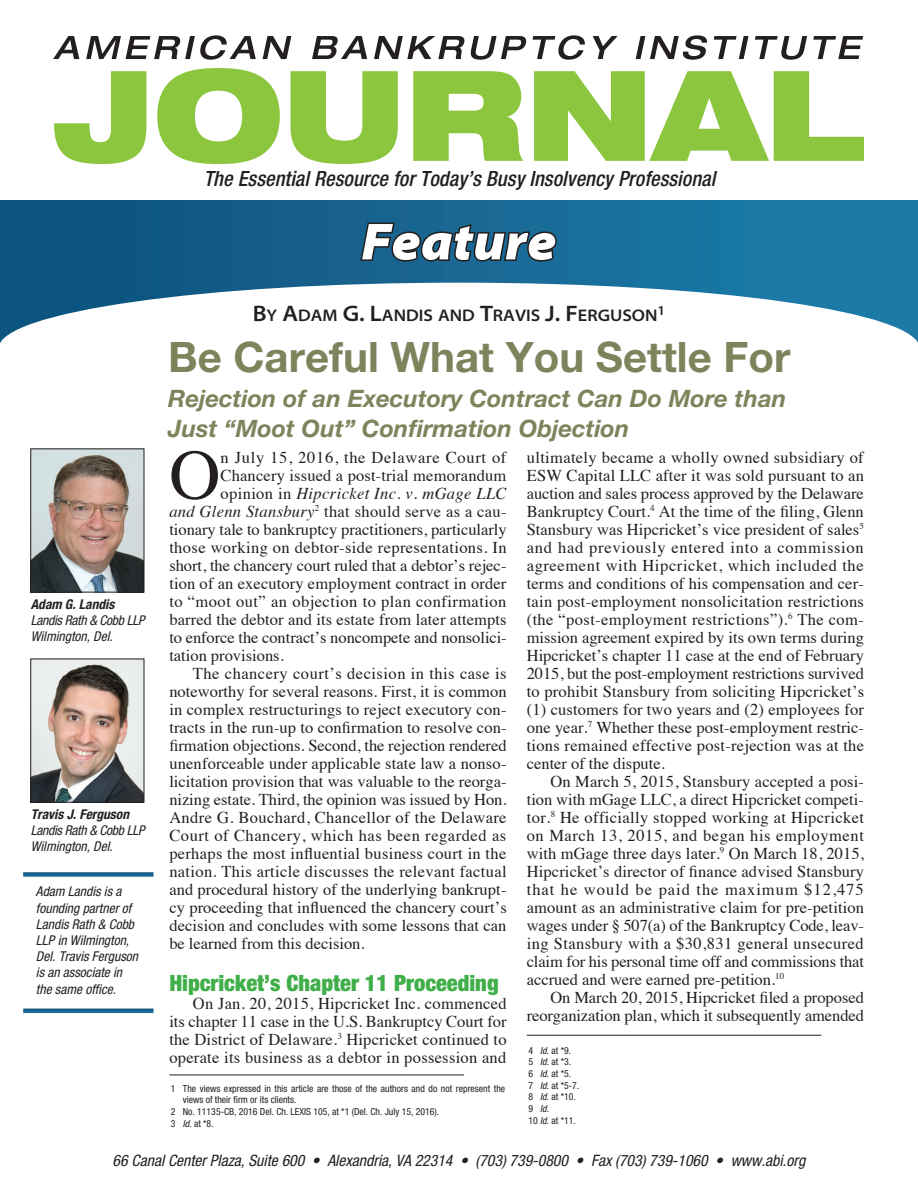
<style>
.page{position:relative;width:918px;height:1188px;background:#fff}
.page>*{position:absolute;margin:0;border:0;box-sizing:border-box;transform-origin:0 0}
.Body_text{font:70.95px "Times";color:#231f20}
.Page_Header{font:italic 900 semi-expanded 52.5px "Myriad Pro";color:#fff}
.Article_Headline_1{font:700 42px "Helvetica Neue LT Std";color:#7c845c}
.Article_Headline_2{font:italic 700 24px/30px "Helvetica Neue LT Std";color:#7c845c}
.Subhead_1{font:900 condensed 22.5px "Helvetica Neue";color:#40ae49}
.t1{font:italic 500 condensed 21px "Helvetica Neue LT Std";letter-spacing:.005em;color:#231f20}
.Author_Name_-_Top_of{font:600 semi-expanded 16.8px "Myriad Pro";color:#231f20}
.Body_text-2{font:16.5px/18px "Times";letter-spacing:.005em;color:#231f20;text-align:justify}
.Body_text-3{font:16.5px "Times";letter-spacing:.025em;color:#231f20}
.Body_text-4{font:16.5px "Times";letter-spacing:.03em;color:#231f20}
.Body_text-5{font:italic 16.5px "Times";letter-spacing:.02em;color:#231f20}
.Body_text-6{font:16.5px "Times";letter-spacing:.045em;color:#231f20}
.t2{font:italic condensed 15.75px "Helvetica Neue";color:#231f20}
.Author_Caption_2_Bio{font:italic condensed 13.5px/16.2px "Helvetica Neue";color:#231f20}
.Author_Caption_2_Bio-2{font:italic condensed 13.5px "Helvetica Neue";letter-spacing:-.02em;color:#231f20}
.Author_Caption_1{font:italic 700 condensed 13.5px "Helvetica Neue";color:#231f20}
.Footnote{font:condensed 9.75px/11.7px "Helvetica Neue";color:#231f20}
.s1{font-size:22.5px}
.s2{font-style:normal}
.s3{font-style:italic}
</style>
<div class="page">
<svg style="left:54px;top:71px;width:92px;height:93px"></svg>
<svg style="left:53px;top:36px;width:26px;height:23px"></svg>
<svg style="left:86px;top:35px;width:170px;height:25px"></svg>
<svg style="left:263px;top:36px;width:28px;height:23px"></svg>
<svg style="left:312px;top:36px;width:55px;height:23px"></svg>
<svg style="left:374px;top:36px;width:153px;height:24px"></svg>
<svg style="left:533px;top:35px;width:52px;height:25px"></svg>
<svg style="left:593px;top:36px;width:25px;height:23px"></svg>
<svg style="left:636px;top:35px;width:71px;height:25px"></svg>
<svg style="left:714px;top:36px;width:35px;height:23px"></svg>
<svg style="left:755px;top:36px;width:52px;height:24px"></svg>
<svg style="left:813px;top:36px;width:50px;height:23px"></svg>
<svg style="left:0;top:201px;width:918px;height:82px;background:#105e8a"></svg>
<svg style="left:0;top:283px;width:918px;height:60px"></svg>
<svg style="left:157px;top:68px;width:707px;height:275px"></svg>
<img style="left:32px;top:661px;width:110px;height:140px">
<div style="left:30px;top:659px;width:114px;height:144px;border:1px solid #231f20"></div>
<hr style="left:169px;top:1075px;width:295px;height:1px;background:#231f20">
<div style="left:23px;top:872px;width:131px;height:5px;background:#19648f"></div>
<svg style="left:23px;top:1009px;width:131px;height:4px"></svg>
<hr style="left:527px;top:1035px;width:294px;height:1px;background:#231f20">
<img style="left:32px;top:450px;width:110px;height:140px">
<div style="left:30px;top:448px;width:114px;height:144px;border:1px solid #231f20"></div>
<p class="Author_Caption_1" style="left:31px;top:596px;width:85px">Adam G. Landis</p>
<p class="Author_Caption_2_Bio-2" style="left:31px;top:612px;width:115px">Landis Rath &amp; Cobb LLP</p>
<p class="Author_Caption_2_Bio" style="left:31px;top:628px;width:83px">Wilmington, Del.</p>
<p class="Author_Caption_1" style="left:31px;top:806px;width:100px">Travis J. Ferguson</p>
<p class="Author_Caption_2_Bio-2" style="left:31px;top:822px;width:115px">Landis Rath &amp; Cobb LLP</p>
<p class="Author_Caption_2_Bio" style="left:31px;top:838px;width:83px">Wilmington, Del.</p>
<p class="Author_Caption_2_Bio" style="left:36px;top:884px;width:104px">Adam Landis is a founding partner of<br>Landis Rath &amp; Cobb<br>LLP in Wilmington,<br>Del. Travis Ferguson is an associate in the same office.</p>
<p class="t1" style="left:204px;top:166px;width:513px">The Essential Resource for Today’s Busy Insolvency Professional</p>
<p class="Page_Header" style="left:361px;top:212px;width:197px">Feature</p>
<p class="Author_Name_-_Top_of" style="left:253px;top:306px;width:414px"><span class="s1">B</span>Y <span class="s1">A</span>DAM <span class="s1">G. L</span>ANDIS AND <span class="s1">T</span>RAVIS <span class="s1">J. F</span>ERGUSON<sup>1</sup></p>
<p class="Article_Headline_1" style="left:168px;top:331px;width:624px">Be Careful What You Settle For</p>
<p class="Article_Headline_2" style="left:168px;top:383px;width:620px">Rejection of an Executory Contract Can Do More than<br>Just “Moot Out” Confirmation Objection</p>
<p class="Body_text" style="left:169px;top:409px;width:53px">O</p>
<p class="Body_text-6" style="left:221px;top:442px;width:287px">n July 15, 2016, the Delaware Court of</p>
<p class="Body_text-2" style="left:527px;top:447px;width:339px">ultimately became a wholly owned subsidiary of ESW Capital LLC after it was sold pursuant to an auction and sales process approved by the Delaware Bankruptcy Court.<sup>4</sup> At the time of the filing, Glenn Stansbury was Hipcricket’s vice president of sales<sup>5 </sup>and had previously entered into a commission agreement with Hipcricket, which included the terms and conditions of his compensation and cer&shy;tain post-employment nonsolicitation restrictions (the “post-employment restrictions”).<sup>6</sup> The com&shy;mission agreement expired by its own terms during Hipcricket’s chapter 11 case at the end of February 2015, but the post-employment restrictions survived to prohibit Stansbury from soliciting Hipcricket’s (1) customers for two years and (2) employees for one year.<sup>7</sup> Whether these post-employment restric&shy;tions remained effective post-rejection was at the center of the dispute.</p>
<p class="Body_text-2" style="left:527px;top:771px;width:339px;text-indent:24px">On March 5, 2015, Stansbury accepted a posi&shy;tion with mGage LLC, a direct Hipcricket competi&shy;tor.<sup>8</sup> He officially stopped working at Hipcricket on March 13, 2015, and began his employment with mGage three days later.<sup>9</sup> On March 18, 2015, Hipcricket’s director of finance advised Stansbury that he would be paid the maximum $12,475 amount as an administrative claim for pre-petition wages under § 507(a) of the Bankruptcy Code, leav&shy;ing Stansbury with a $30,831 general unsecured claim for his personal time off and commissions that accrued and were earned pre-petition.<sup>10</sup></p>
<p class="Body_text-2" style="left:527px;top:987px;width:339px;text-align:right">On March 20, 2015, Hipcricket filed a proposed reorganization plan, which it subsequently amended</p>
<p class="Body_text-2" style="left:221px;top:465px;width:287px">Chancery issued a post-trial memorandum</p>
<p class="Body_text-5" style="left:221px;top:479px;width:288px"><span class="s2">opinion in</span> Hipcricket Inc. v. mGage LLC</p>
<p class="Body_text-2" style="left:169px;top:501px;width:339px"><span class="s3">and Glenn Stansbury</span><sup>2</sup> that should serve as a cau-</p>
<p class="Body_text-2" style="left:169px;top:519px;width:339px">tionary tale to bankruptcy practitioners, particularly</p>
<p class="Body_text-3" style="left:169px;top:532px;width:339px">those working on debtor-side representations. In</p>
<p class="Body_text-2" style="left:169px;top:555px;width:339px">short, the chancery court ruled that a debtor’s rejec-</p>
<p class="Body_text-2" style="left:169px;top:573px;width:338px">tion of an executory employment contract in order</p>
<p class="Body_text-4" style="left:169px;top:586px;width:339px">to “moot out” an objection to plan confirmation</p>
<p class="Body_text-2" style="left:169px;top:609px;width:339px">barred the debtor and its estate from later attempts</p>
<p class="Body_text-2" style="left:169px;top:627px;width:339px">to enforce the contract’s noncompete and nonsolici-</p>
<p class="Body_text-2" style="left:169px;top:645px;width:116px">tation provisions.</p>
<p class="Body_text-2" style="left:169px;top:663px;width:339px;text-indent:24px">The chancery court’s decision in this case is noteworthy for several reasons. First, it is common in complex restructurings to reject executory con&shy;tracts in the run-up to confirmation to resolve con&shy;firmation objections. Second, the rejection rendered unenforceable under applicable state law a nonso&shy;licitation provision that was valuable to the reorga&shy;nizing estate. Third, the opinion was issued by Hon.<br>Andre G. Bouchard, Chancellor of the Delaware Court of Chancery, which has been regarded as perhaps the most influential business court in the nation. This article discusses the relevant factual and procedural history of the underlying bankrupt&shy;cy proceeding that influenced the chancery court’s decision and concludes with some lessons that can be learned from this decision.</p>
<p class="Subhead_1" style="left:169px;top:969px;width:331px">Hipcricket’s Chapter 11 Proceeding</p>
<p class="Body_text-2" style="left:169px;top:993px;width:339px;text-indent:24px">On Jan. 20, 2015, Hipcricket Inc. commenced its chapter 11 case in the U.S. Bankruptcy Court for the District of Delaware.<sup>3</sup> Hipcricket continued to operate its business as a debtor in possession and</p>
<p class="Footnote" style="left:528px;top:1044px;width:44px">4 <span class="s3">Id</span>. at *9.</p>
<p class="Footnote" style="left:528px;top:1056px;width:44px">5 <span class="s3">Id</span>. at *3.</p>
<p class="Footnote" style="left:528px;top:1068px;width:44px">6 <span class="s3">Id</span>. at *5.</p>
<p class="Footnote" style="left:528px;top:1079px;width:52px">7 <span class="s3">Id</span>. at *5-7.</p>
<p class="Footnote" style="left:528px;top:1091px;width:49px">8 <span class="s3">Id</span>. at *10.</p>
<p class="Footnote" style="left:528px;top:1103px;width:22px">9 <span class="s3">Id</span>.</p>
<p class="Footnote" style="left:528px;top:1114px;width:49px">10 <span class="s3">Id</span>. at *11.</p>
<p class="Footnote" style="left:183px;top:1082px;width:324px;text-indent:-12px">1 The views expressed in this article are those of the authors and do not represent the views of their firm or its clients.</p>
<p class="Footnote" style="left:171px;top:1106px;width:270px">2 No. 11135-CB, 2016 Del. Ch. LEXIS 105, at *1 (Del. Ch. July 15, 2016).</p>
<p class="Footnote" style="left:171px;top:1117px;width:44px">3 <span class="s3">Id</span>. at *8.</p>
<p class="t2" style="left:113px;top:1151px;width:694px">66 Canal Center Plaza, Suite 600 • Alexandria, VA 22314 • (703) 739-0800 • Fax (703) 739-1060 • www.abi.org</p>
</div>
